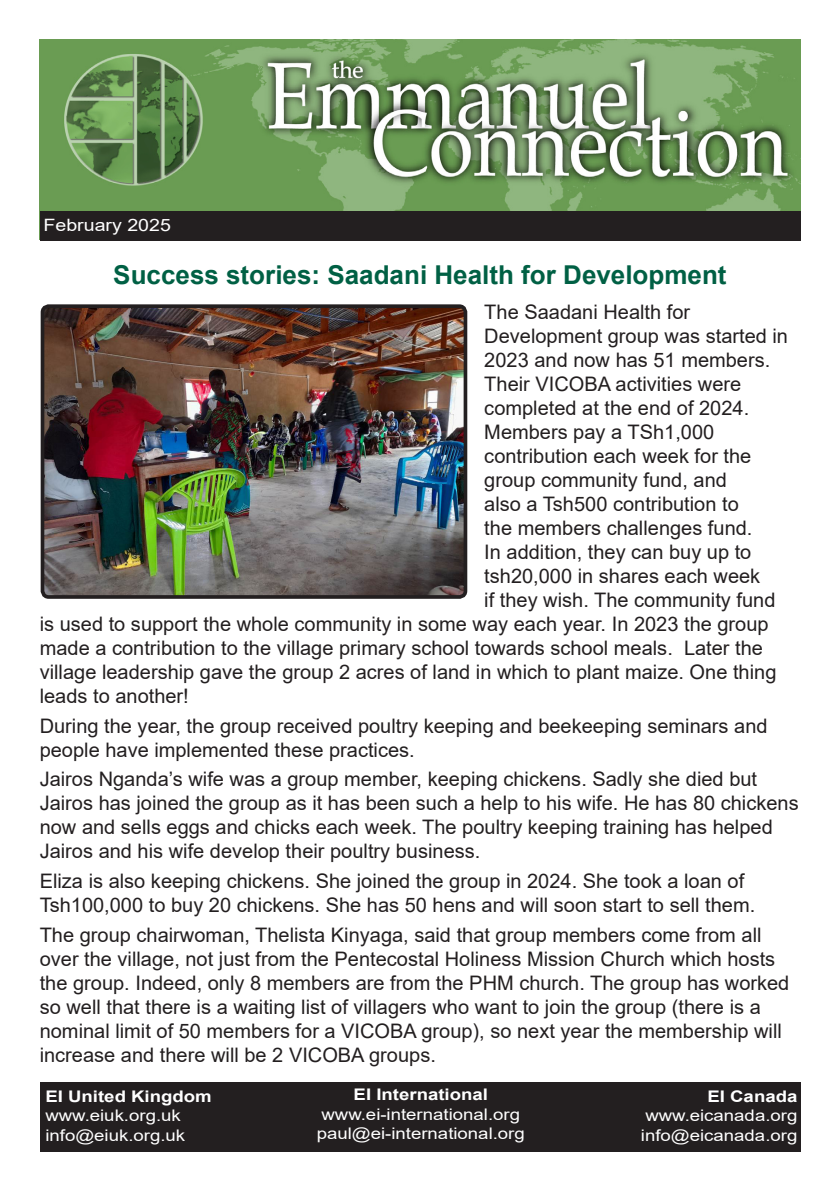
<style>
.page{position:relative;width:840px;height:1191px;background:#fff}
.page>*{position:absolute;margin:0;border:0;box-sizing:border-box;transform-origin:0 0}
.Heading_3rd_level{font:700 26px "Arial";color:#006044}
.t1{font:20px/24px "Arial";color:#231f20}
.Month{font:17px "Arial";color:#fff;scale:1.15 1}
.Address_line_2{font:16px "Arial";color:#fff;scale:1.16 1}
.Address_line_1{font:700 16px "Arial";color:#fff;scale:1.16 1}
.Address_line_1-2{font:16px "Arial";color:#fff;scale:1.16 1}
</style>
<div class="page">
<img style="left:40px;top:40px;width:759px;height:171px">
<div style="left:40px;top:1081px;width:759px;height:70px;background:#231f20"></div>
<div style="left:40px;top:211px;width:759px;height:30px;background:#231f20"></div>
<img style="left:46px;top:309px;width:416px;height:285px">
<div style="left:41px;top:304px;width:426px;height:295px;border:4px solid #231f20;border-radius:6px"></div>
<p class="Month" style="left:44px;top:213px;width:112px">February 2025</p>
<p class="Heading_3rd_level" style="left:113px;top:256px;width:614px">Success stories: Saadani Health for Development</p>
<p class="t1" style="left:484px;top:300px;width:207px">The Saadani Health for</p>
<p class="t1" style="left:484px;top:324px;width:305px">Development group was started in</p>
<p class="t1" style="left:484px;top:348px;width:287px">2023 and now has 51 members.</p>
<p class="t1" style="left:484px;top:372px;width:258px">Their VICOBA activities were</p>
<p class="t1" style="left:484px;top:396px;width:266px">completed at the end of 2024.</p>
<p class="t1" style="left:484px;top:420px;width:231px">Members pay a TSh1,000</p>
<p class="t1" style="left:484px;top:444px;width:268px">contribution each week for the</p>
<p class="t1" style="left:484px;top:468px;width:244px">group community fund, and</p>
<p class="t1" style="left:484px;top:492px;width:256px">also a Tsh500 contribution to</p>
<p class="t1" style="left:484px;top:516px;width:269px">the members challenges fund.</p>
<p class="t1" style="left:484px;top:540px;width:268px">In addition, they can buy up to</p>
<p class="t1" style="left:484px;top:564px;width:277px">tsh20,000 in shares each week</p>
<p class="t1" style="left:484px;top:588px;width:292px">if they wish. The community fund</p>
<p class="t1" style="left:40px;top:612px;width:730px">is used to support the whole community in some way each year. In 2023 the group</p>
<p class="t1" style="left:40px;top:636px;width:724px">made a contribution to the village primary school towards school meals. Later the</p>
<p class="t1" style="left:40px;top:660px;width:737px">village leadership gave the group 2 acres of land in which to plant maize. One thing</p>
<p class="t1" style="left:40px;top:684px;width:150px">leads to another!</p>
<p class="t1" style="left:40px;top:713px;width:729px">During the year, the group received poultry keeping and beekeeping seminars and people have implemented these practices.</p>
<p class="t1" style="left:40px;top:767px;width:760px">Jairos Nganda’s wife was a group member, keeping chickens. Sadly she died but Jairos has joined the group as it has been such a help to his wife. He has 80 chickens now and sells eggs and chicks each week. The poultry keeping training has helped Jairos and his wife develop their poultry business.</p>
<p class="t1" style="left:40px;top:869px;width:716px">Eliza is also keeping chickens. She joined the group in 2024. She took a loan of<br>Tsh100,000 to buy 20 chickens. She has 50 hens and will soon start to sell them.</p>
<p class="t1" style="left:40px;top:922px;width:750px">The group chairwoman, Thelista Kinyaga, said that group members come from all over the village, not just from the Pentecostal Holiness Mission Church which hosts the group. Indeed, only 8 members are from the PHM church. The group has worked so well that there is a waiting list of villagers who want to join the group (there is a nominal limit of 50 members for a VICOBA group), so next year the membership will increase and there will be 2 VICOBA groups.</p>
<p class="Address_line_1" style="left:45px;top:1085px;width:145px">EI United Kingdom</p>
<p class="Address_line_1-2" style="left:45px;top:1104px;width:118px">www.eiuk.org.uk</p>
<p class="Address_line_2" style="left:45px;top:1124px;width:122px">info@eiuk.org.uk</p>
<p class="Address_line_1" style="left:353px;top:1083px;width:117px">EI International</p>
<p class="Address_line_2" style="left:321px;top:1103px;width:172px">www.ei-international.org</p>
<p class="Address_line_2" style="left:316px;top:1122px;width:181px">paul@ei-international.org</p>
<p class="Address_line_1" style="left:707px;top:1085px;width:79px">EI Canada</p>
<p class="Address_line_2" style="left:645px;top:1104px;width:132px">www.eicanada.org</p>
<p class="Address_line_2" style="left:640px;top:1124px;width:136px">info@eicanada.org</p>
</div>
